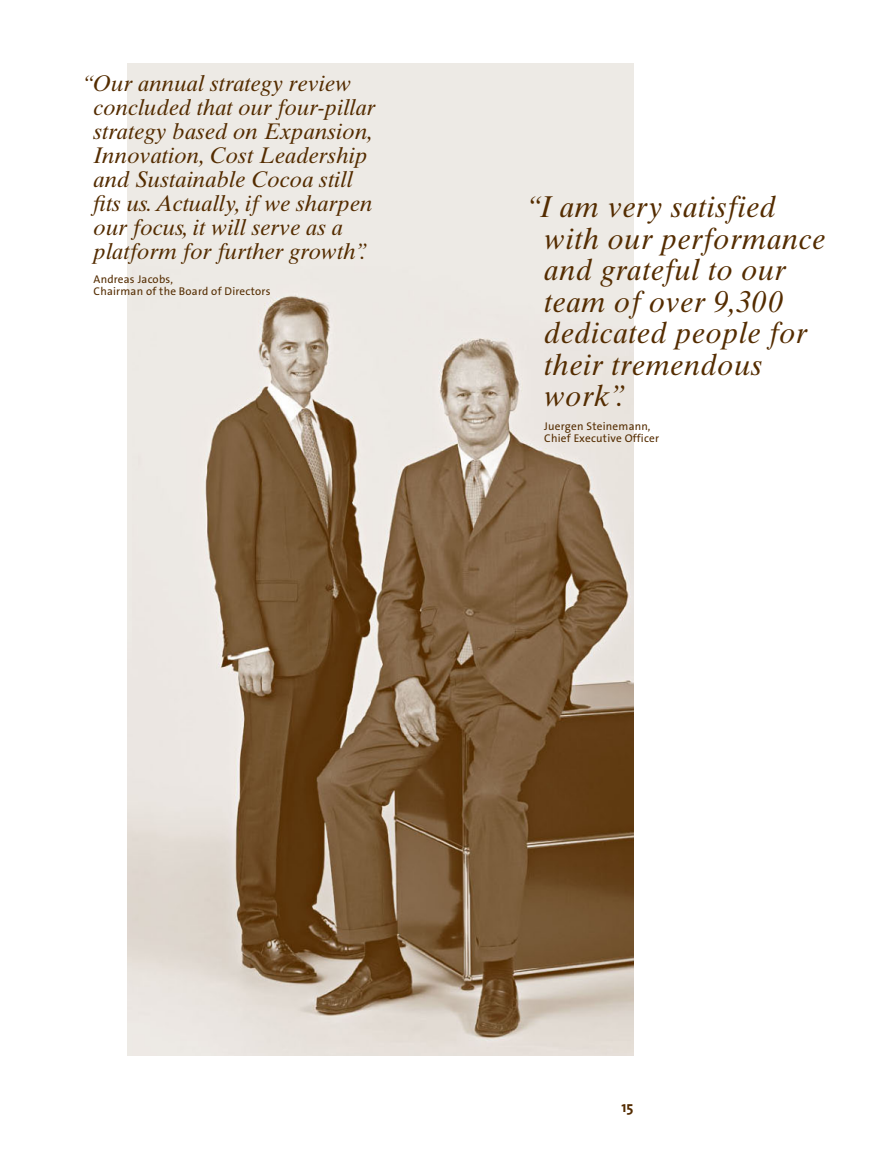
<style>
.page{position:relative;width:893px;height:1170px;background:#fff}
.page>*{position:absolute;margin:0;border:0;box-sizing:border-box;transform-origin:0 0}
.t1{font:italic 30px/31.5px "Times Ten LT Std";letter-spacing:.02em;color:#542c00}
.t2{font:italic 22.5px/24px "Times Ten LT Std";color:#542c00}
.t3{font:700 15px "The Sans Os F";color:#542c00}
.t4{font:11.25px/12px "The Sans Os F";letter-spacing:.02em;color:#542c00}
</style>
<div class="page">
<img style="left:128px;top:64px;width:506px;height:991px">
<p class="t2" style="left:94px;top:71px;width:284px;text-indent:-11px">“Our annual strategy review concluded that our four-pillar strategy based on Expansion,<br>Innovation, Cost Leadership and Sustainable Cocoa still fits us. Actually, if we sharpen our focus, it will serve as a platform for further growth”.</p>
<p class="t4" style="left:94px;top:273px;width:178px">Andreas Jacobs,<br>Chairman of the Board of Directors</p>
<h1 class="t1" style="left:544px;top:191px;width:283px;text-indent:-17px">“I am very satisfied with our performance and grateful to our team of over 9,300 dedicated people for their tremendous work”.</h1>
<p class="t4" style="left:544px;top:420px;width:116px">Juergen Steinemann,<br>Chief Executive Officer</p>
<p class="t3" style="left:621px;top:1097px;width:14px">15</p>
</div>
